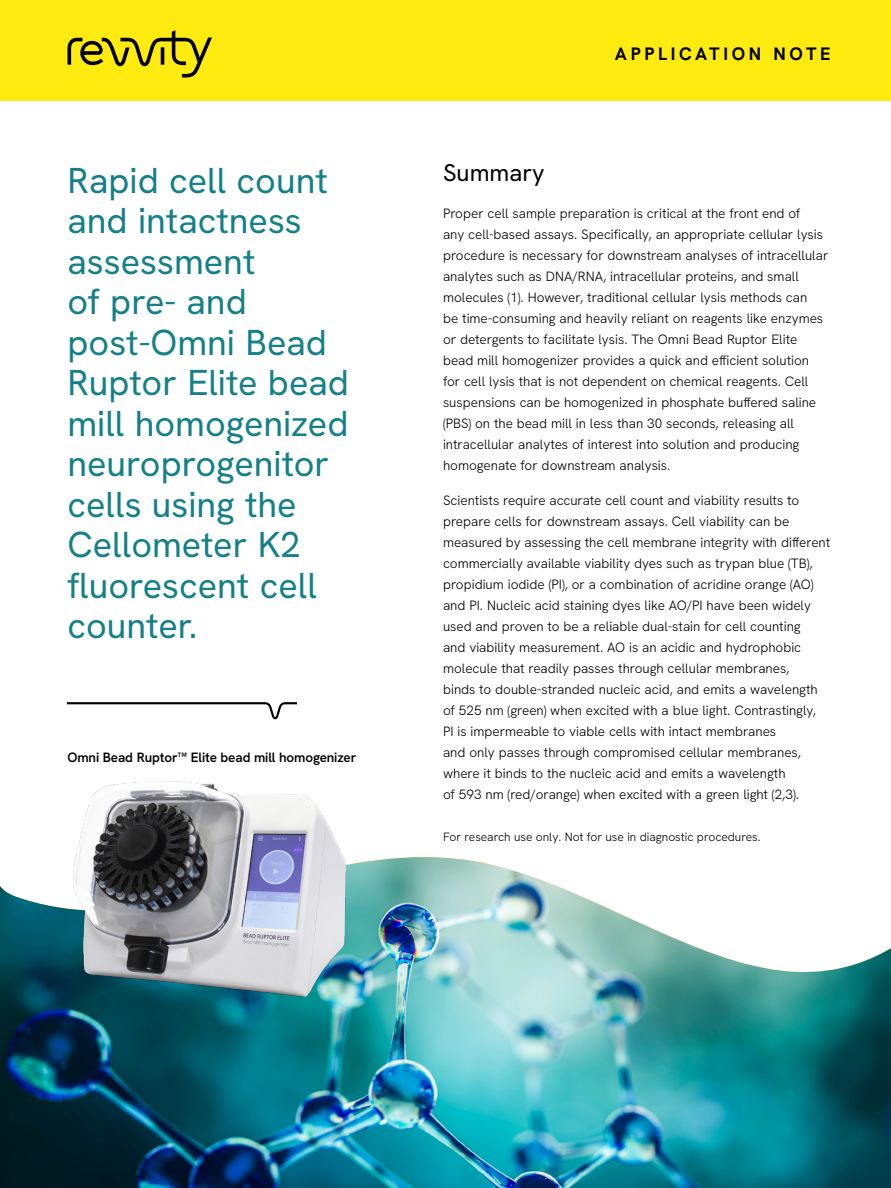
<style>
.page{position:relative;width:891px;height:1188px;background:#fff}
.page>*{position:absolute;margin:0;border:0;box-sizing:border-box;transform-origin:0 0}
.Intro_Head{font:36px/40.5px "Hanken Grotesk";color:#148087}
.Intro_subhead{font:24px "Hanken Grotesk";color:#000}
.t1{font:700 18px "Hanken Grotesk";letter-spacing:.2em;color:#000}
.Body_Copy{font:300 13.5px/21px "Hanken Grotesk";color:#000}
.Paragraph_Title{font:600 13.5px "Hanken Grotesk";letter-spacing:-.01em;color:#000}
.Body_Copy-2{font:300 12px "Hanken Grotesk";letter-spacing:-.005em;color:#000}
</style>
<div class="page">
<div style="left:0;top:0;width:891px;height:101px;background:#ffeb0f"></div>
<svg style="left:68px;top:30px;width:144px;height:48px"></svg>
<img style="left:0;top:857px;width:891px;height:331px">
<svg style="left:68px;top:702px;width:229px;height:17px"></svg>
<img style="left:68px;top:781px;width:296px;height:227px">
<p class="Intro_Head" style="left:68px;top:159px;width:283px">Rapid cell count and intactness assessment<br>of pre- and post-Omni Bead<br>Ruptor Elite bead mill homogenized neuroprogenitor cells using the<br>Cellometer K2 fluorescent cell counter.</p>
<p class="Paragraph_Title" style="left:68px;top:748px;width:290px">Omni Bead Ruptor™ Elite bead mill homogenizer</p>
<h3 class="t1" style="left:615px;top:43px;width:217px">APPLICATION NOTE</h3>
<p class="Intro_subhead" style="left:443px;top:157px;width:103px">Summary</p>
<p class="Body_Copy" style="left:443px;top:203px;width:387px">Proper cell sample preparation is critical at the front end of<br>any cell-based assays. Specifically, an appropriate cellular lysis procedure is necessary for downstream analyses of intracellular analytes such as DNA/RNA, intracellular proteins, and small molecules (1). However, traditional cellular lysis methods can<br>be time-consuming and heavily reliant on reagents like enzymes or detergents to facilitate lysis. The Omni Bead Ruptor Elite bead mill homogenizer provides a quick and efficient solution for cell lysis that is not dependent on chemical reagents. Cell suspensions can be homogenized in phosphate buffered saline (PBS) on the bead mill in less than 30 seconds, releasing all intracellular analytes of interest into solution and producing homogenate for downstream analysis.</p>
<p class="Body_Copy" style="left:443px;top:489px;width:389px">Scientists require accurate cell count and viability results to prepare cells for downstream assays. Cell viability can be measured by assessing the cell membrane integrity with different commercially available viability dyes such as trypan blue (TB), propidium iodide (PI), or a combination of acridine orange (AO) and PI. Nucleic acid staining dyes like AO/PI have been widely used and proven to be a reliable dual-stain for cell counting<br>and viability measurement. AO is an acidic and hydrophobic molecule that readily passes through cellular membranes,<br>binds to double-stranded nucleic acid, and emits a wavelength of 525 nm (green) when excited with a blue light. Contrastingly,<br>PI is impermeable to viable cells with intact membranes<br>and only passes through compromised cellular membranes, where it binds to the nucleic acid and emits a wavelength<br>of 593 nm (red/orange) when excited with a green light (2,3).</p>
<p class="Body_Copy-2" style="left:443px;top:830px;width:319px">For research use only. Not for use in diagnostic procedures.</p>
</div>
